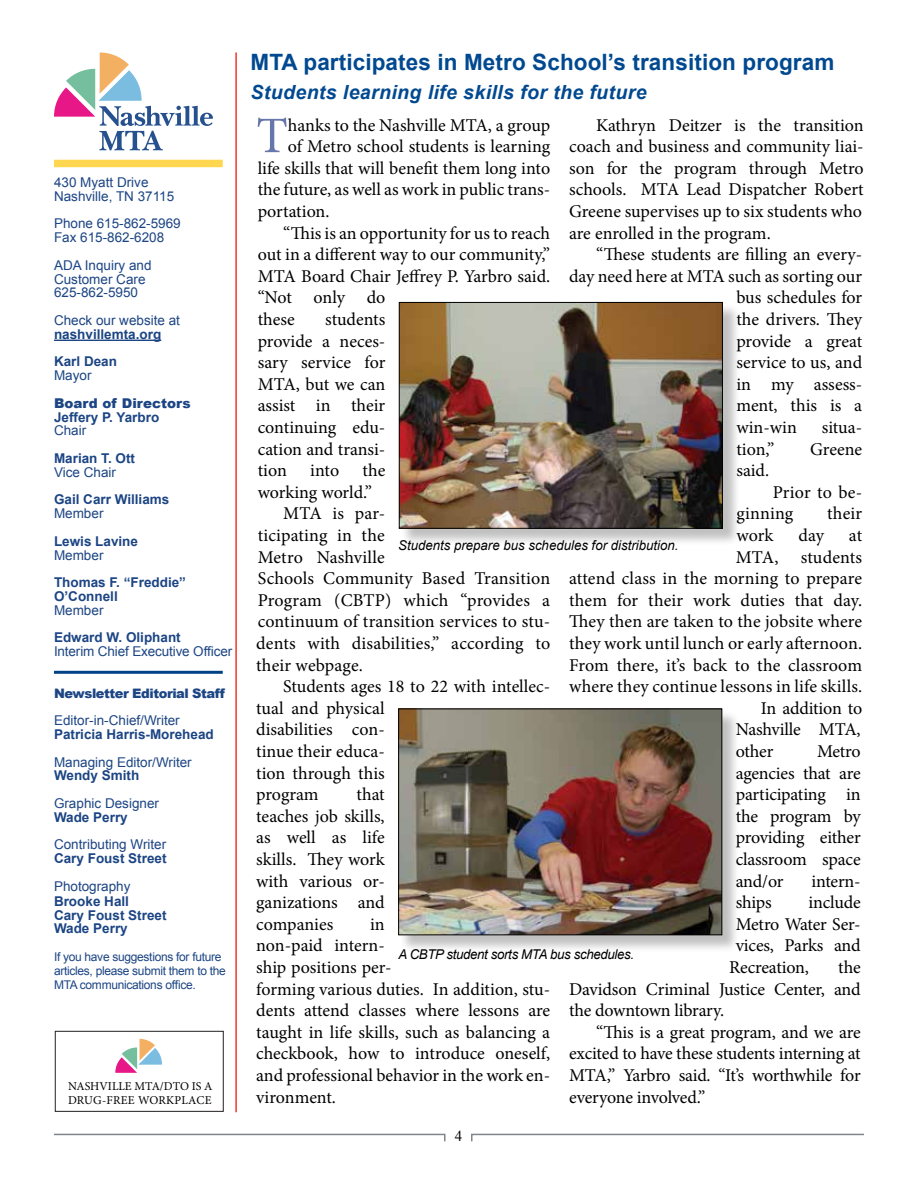
<style>
.page{position:relative;width:918px;height:1188px;background:#fff}
.page>*{position:absolute;margin:0;border:0;box-sizing:border-box;transform-origin:0 0}
.t1{font:51.3px "Minion Pro";color:#6877ab}
.t2{font:700 22.5px "Arial";letter-spacing:.005em;color:#004990}
.t3{font:italic 700 19.5px "Arial";letter-spacing:.02em;color:#004990}
.t4{font:18px/21.6px "Minion Pro";color:#000;text-align:justify}
.t5{font:15px "Times New Roman";color:#000}
.t6{font:13.5px/13.8px "Arial";color:#1c4584}
.t7{font:700 13.5px/13.8px "Arial";color:#1c4584}
.t8{font:italic 13.5px "Arial";color:#000}
.t9{font:italic 13.5px "Arial";letter-spacing:-.025em;color:#000}
.t10{font:900 13.5px "Arial";color:#1c4584}
.t11{font:900 13.05px "Arial";letter-spacing:-.035em;color:#1c4584}
.t12{font:12px/13.8px "Arial";letter-spacing:-.025em;color:#1c4584}
.t13{font:12px/14.4px "Minion Pro";color:#000}
</style>
<div class="page">
<svg style="left:54px;top:52px;width:159px;height:98px"></svg>
<div style="left:54px;top:160px;width:169px;height:7px;background:#ffd64f"></div>
<hr style="left:54px;top:340px;width:107px;height:1px;background:#1c4584">
<hr style="left:235px;top:52px;width:2px;height:1060px;background:#f03829">
<svg style="left:54px;top:1133px;width:392px;height:9px"></svg>
<svg style="left:471px;top:1133px;width:393px;height:9px"></svg>
<hr style="left:54px;top:671px;width:169px;height:3px;background:#004287">
<div style="left:55px;top:1031px;width:169px;height:81px;border:1px solid #241f21"></div>
<svg style="left:115px;top:1039px;width:47px;height:34px"></svg>
<div style="left:400px;top:303px;width:340px;height:243px;background:#000;opacity:.25"></div>
<img style="left:401px;top:304px;width:320px;height:223px">
<div style="left:399px;top:302px;width:324px;height:227px;border:1px solid #000"></div>
<div style="left:400px;top:710px;width:340px;height:243px;background:#000;opacity:.25"></div>
<img style="left:400px;top:711px;width:320px;height:222px">
<div style="left:398px;top:709px;width:324px;height:226px;border:1px solid #000"></div>
<p class="t6" style="left:54px;top:176px;width:122px">430 Myatt Drive<br>Nashville, TN 37115</p>
<p class="t6" style="left:54px;top:217px;width:128px">Phone 615-862-5969<br>Fax 615-862-6208</p>
<p class="t6" style="left:54px;top:258px;width:99px">ADA Inquiry and<br>Customer Care<br>625-862-5950</p>
<p class="t6" style="left:54px;top:314px;width:128px">Check our website at</p>
<p class="t7" style="left:54px;top:321px;width:109px;line-height:27.6px">nashvillemta.org<br>Karl Dean</p>
<p class="t6" style="left:54px;top:369px;width:39px">Mayor</p>
<p class="t10" style="left:54px;top:393px;width:138px">Board of Directors</p>
<p class="t7" style="left:54px;top:410px;width:107px">Jeffery P. Yarbro</p>
<p class="t6" style="left:54px;top:424px;width:34px">Chair</p>
<p class="t7" style="left:54px;top:452px;width:83px">Marian T. Ott</p>
<p class="t6" style="left:54px;top:465px;width:64px">Vice Chair</p>
<p class="t7" style="left:54px;top:493px;width:117px">Gail Carr Williams</p>
<p class="t6" style="left:54px;top:507px;width:51px">Member</p>
<p class="t7" style="left:54px;top:535px;width:86px">Lewis Lavine</p>
<p class="t6" style="left:54px;top:548px;width:51px">Member</p>
<p class="t7" style="left:54px;top:576px;width:134px">Thomas F. “Freddie”<br>O’Connell</p>
<p class="t6" style="left:54px;top:603px;width:51px">Member</p>
<p class="t7" style="left:54px;top:631px;width:128px">Edward W. Oliphant</p>
<p class="t6" style="left:54px;top:645px;width:180px">Interim Chief Executive Officer</p>
<p class="t11" style="left:54px;top:684px;width:172px">Newsletter Editorial Staff</p>
<p class="t6" style="left:54px;top:714px;width:127px">Editor-in-Chief/Writer</p>
<p class="t7" style="left:54px;top:728px;width:161px">Patricia Harris-Morehead</p>
<p class="t6" style="left:54px;top:755px;width:139px">Managing Editor/Writer</p>
<p class="t7" style="left:54px;top:769px;width:87px">Wendy Smith</p>
<p class="t6" style="left:54px;top:797px;width:107px">Graphic Designer</p>
<p class="t7" style="left:54px;top:811px;width:75px">Wade Perry</p>
<p class="t6" style="left:54px;top:838px;width:114px">Contributing Writer</p>
<p class="t7" style="left:54px;top:852px;width:114px">Cary Foust Street</p>
<p class="t6" style="left:54px;top:879px;width:78px">Photography</p>
<p class="t7" style="left:54px;top:895px;width:114px">Brooke Hall<br>Cary Foust Street<br>Wade Perry</p>
<p class="t12" style="left:54px;top:950px;width:173px">If you have suggestions for future articles, please submit them to the<br>MTA communications office.</p>
<p class="t13" style="left:68px;top:1079px;width:146px">NASHVILLE MTA/DTO IS A<br>DRUG-FREE WORKPLACE</p>
<p class="t2" style="left:251px;top:47px;width:585px">MTA participates in Metro School’s transition program</p>
<p class="t3" style="left:251px;top:79px;width:398px">Students learning life skills for the future</p>
<p class="t4" style="left:569px;top:114px;width:296px;text-indent:27px">Kathryn Deitzer is the transition coach and business and community liai&shy;son for the program through Metro schools. MTA Lead Dispatcher Robert Greene supervises up to six students who are enrolled in the program.</p>
<p class="t4" style="left:596px;top:244px;width:268px">“These students are filling an every-</p>
<p class="t4" style="left:569px;top:265px;width:295px">day need here at MTA such as sorting our</p>
<p class="t4" style="left:736px;top:287px;width:127px">bus schedules for</p>
<p class="t4" style="left:736px;top:309px;width:127px">the drivers. They</p>
<p class="t4" style="left:736px;top:330px;width:127px">provide a great</p>
<p class="t4" style="left:736px;top:352px;width:127px">service to us, and</p>
<p class="t4" style="left:736px;top:373px;width:127px">in my assess-</p>
<p class="t4" style="left:736px;top:395px;width:127px">ment, this is a</p>
<p class="t4" style="left:736px;top:417px;width:62px">win-win</p>
<p class="t4" style="left:822px;top:417px;width:42px">situa-</p>
<p class="t4" style="left:736px;top:438px;width:40px">tion,”</p>
<p class="t4" style="left:810px;top:438px;width:53px">Greene</p>
<p class="t4" style="left:736px;top:460px;width:34px">said.</p>
<p class="t4" style="left:736px;top:481px;width:127px;text-indent:37px">Prior to be&shy;ginning</p>
<h1 class="t1" style="left:256px;top:101px;width:33px">T</h1>
<p class="t4" style="left:288px;top:114px;width:264px">hanks to the Nashville MTA, a group</p>
<p class="t4" style="left:288px;top:136px;width:264px">of Metro school students is learning</p>
<p class="t4" style="left:258px;top:157px;width:294px">life skills that will benefit them long into</p>
<p class="t4" style="left:258px;top:179px;width:294px">the future, as well as work in public trans-</p>
<p class="t4" style="left:258px;top:201px;width:73px">portation.</p>
<p class="t4" style="left:283px;top:222px;width:268px">“This is an opportunity for us to reach</p>
<p class="t4" style="left:258px;top:244px;width:294px">out in a different way to our community,”</p>
<p class="t4" style="left:258px;top:265px;width:294px">MTA Board Chair Jeffrey P. Yarbro said.</p>
<p class="t4" style="left:258px;top:287px;width:129px">“Not only do</p>
<p class="t4" style="left:258px;top:309px;width:39px">these</p>
<p class="t4" style="left:258px;top:309px;width:129px;text-indent:68px">students provide a neces&shy;sary service for MTA, but we can assist in their continuing edu&shy;cation and transi&shy;tion</p>
<p class="t4" style="left:310px;top:460px;width:30px">into</p>
<p class="t4" style="left:363px;top:460px;width:24px">the</p>
<p class="t4" style="left:258px;top:481px;width:116px">working world.”</p>
<p class="t4" style="left:283px;top:503px;width:104px">MTA is par-</p>
<p class="t4" style="left:258px;top:525px;width:129px">ticipating in the</p>
<p class="t4" style="left:258px;top:546px;width:129px">Metro Nashville</p>
<p class="t4" style="left:258px;top:568px;width:294px">Schools Community Based Transition</p>
<p class="t4" style="left:258px;top:589px;width:294px">Program (CBTP) which “provides a</p>
<p class="t4" style="left:258px;top:611px;width:294px">continuum of transition services to stu-</p>
<p class="t4" style="left:256px;top:633px;width:295px">dents with disabilities,” according to</p>
<p class="t4" style="left:256px;top:654px;width:108px">their webpage.</p>
<p class="t4" style="left:283px;top:676px;width:269px">Students ages 18 to 22 with intellec-</p>
<p class="t4" style="left:256px;top:697px;width:130px">tual and physical</p>
<p class="t4" style="left:256px;top:719px;width:130px">disabilities con-</p>
<p class="t4" style="left:256px;top:741px;width:130px">tinue their educa-</p>
<p class="t4" style="left:256px;top:762px;width:130px">tion through this</p>
<p class="t4" style="left:256px;top:784px;width:64px">program</p>
<p class="t4" style="left:827px;top:503px;width:37px">their</p>
<p class="t4" style="left:736px;top:525px;width:39px">work</p>
<p class="t4" style="left:798px;top:525px;width:27px">day</p>
<p class="t4" style="left:849px;top:525px;width:15px">at</p>
<p class="t4" style="left:736px;top:546px;width:128px">MTA, students</p>
<p class="t4" style="left:569px;top:568px;width:295px">attend class in the morning to prepare</p>
<p class="t4" style="left:569px;top:589px;width:295px">them for their work duties that day.</p>
<p class="t4" style="left:569px;top:611px;width:295px">They then are taken to the jobsite where</p>
<p class="t4" style="left:569px;top:633px;width:295px">they work until lunch or early afternoon.</p>
<p class="t4" style="left:569px;top:654px;width:295px">From there, it’s back to the classroom</p>
<p class="t4" style="left:569px;top:676px;width:295px">where they continue lessons in life skills.</p>
<p class="t4" style="left:761px;top:697px;width:103px">In addition to</p>
<p class="t4" style="left:736px;top:719px;width:126px">Nashville MTA,</p>
<p class="t4" style="left:736px;top:741px;width:39px">other</p>
<p class="t8" style="left:398px;top:536px;width:282px">Students prepare bus schedules for distribution.</p>
<p class="t4" style="left:736px;top:741px;width:126px;text-indent:81px">Metro agencies that are participating in the program by providing either classroom space and/or</p>
<p class="t4" style="left:256px;top:784px;width:130px;text-indent:100px">that teaches job skills, as well as life skills. They work with various or&shy;ganizations and companies</p>
<p class="t4" style="left:811px;top:870px;width:51px">intern-</p>
<p class="t4" style="left:736px;top:892px;width:38px">ships</p>
<p class="t4" style="left:809px;top:892px;width:54px">include</p>
<p class="t4" style="left:736px;top:913px;width:126px">Metro Water Ser-</p>
<p class="t4" style="left:736px;top:935px;width:126px">vices, Parks and</p>
<p class="t4" style="left:729px;top:957px;width:81px">Recreation,</p>
<p class="t4" style="left:256px;top:913px;width:296px;text-align:left;text-indent:114px">in<br>non-paid intern-<br>ship positions per-<br>forming various duties. In addition, stu&shy;dents attend classes where lessons are taught in life skills, such as balancing a checkbook, how to introduce oneself, and professional behavior in the work en&shy;vironment.</p>
<p class="t9" style="left:398px;top:946px;width:237px">A CBTP student sorts MTA bus schedules.</p>
<p class="t4" style="left:569px;top:957px;width:293px;text-indent:269px">the Davidson Criminal Justice Center, and the downtown library.</p>
<p class="t4" style="left:569px;top:1021px;width:293px;text-indent:27px">“This is a great program, and we are excited to have these students interning at MTA,” Yarbro said. “It’s worthwhile for everyone involved.”</p>
<p class="t5" style="left:455px;top:1126px;width:9px">4</p>
</div>
